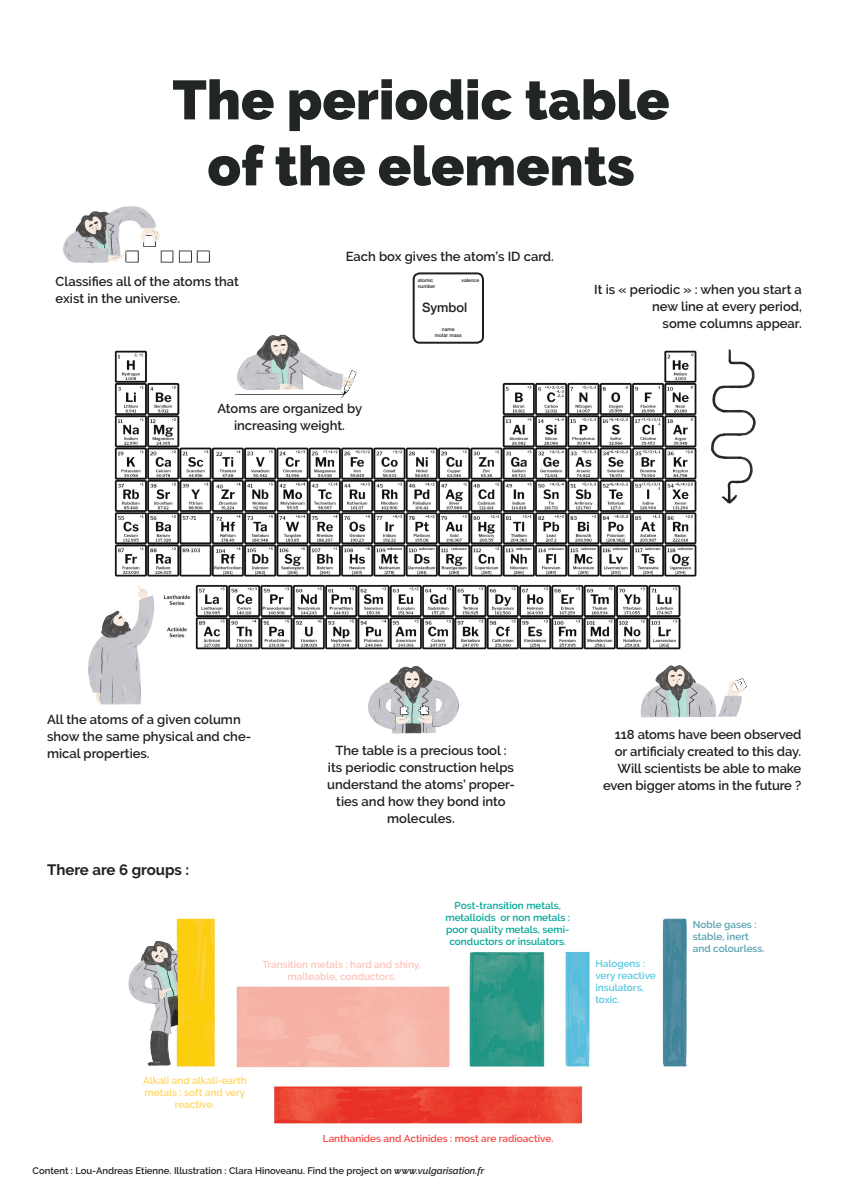
<style>
.page{position:relative;width:842px;height:1192px;background:#fff}
.page>*{position:absolute;margin:0;border:0;box-sizing:border-box;transform-origin:0 0}
.t1{font:900 55px/66px "Raleway";color:#212525;text-align:center}
.t2{font:700 15px "Raleway";color:#241f1f}
.t3{font:600 13px/17px "Raleway";color:#241f1f}
.t4{font:500 13px "Helvetica Neue";color:#241f1f}
.t5{font:600 10px/12px "Raleway";color:#00a698;text-align:center}
.t6{font:600 10px/12px "Raleway";color:#fdc3bb;text-align:center}
.t7{font:600 10px/12px "Raleway";color:#ffd665;text-align:center}
.t8{font:600 10px "Raleway";color:#f34743}
.t9{font:600 10px/12px "Raleway";color:#58c9df}
.t10{font:600 10px/12px "Raleway";color:#57a0b0}
.t11{font:600 9.5px "Raleway";color:#202424}
.t12{font:500 5px/6px "Helvetica Neue";color:#241f1f}
.s1{font-style:italic}
</style>
<div class="page">
<img style="left:114px;top:350px;width:583px;height:300px">
<img style="left:176px;top:918px;width:511px;height:206px">
<img style="left:63px;top:206px;width:147px;height:57px">
<img style="left:231px;top:334px;width:128px;height:65px">
<img style="left:88px;top:582px;width:68px;height:123px">
<img style="left:368px;top:666px;width:91px;height:68px">
<img style="left:640px;top:665px;width:107px;height:53px">
<img style="left:128px;top:939px;width:50px;height:127px">
<img style="left:711px;top:349px;width:45px;height:155px">
<div style="left:413px;top:272px;width:71px;height:72px;border:2px solid #241f1f;border-radius:6px"></div>
<h1 class="t1" style="left:172px;top:67px;width:499px">The periodic table of the elements</h1>
<p class="t3" style="left:56px;top:273px;width:185px">Classifies all of the atoms that exist in the universe.</p>
<p class="t3" style="left:346px;top:248px;width:210px">Each box gives the atom’s ID card.</p>
<p class="t12" style="left:418px;top:277px;width:19px">atomic number</p>
<p class="t12" style="left:461px;top:277px;width:19px">valence</p>
<p class="t4" style="left:422px;top:297px;width:47px">Symbol</p>
<p class="t12" style="left:435px;top:326px;width:28px;text-align:center">name molar mass</p>
<p class="t3" style="left:217px;top:400px;width:146px;text-align:center">Atoms are organized by increasing weight.</p>
<p class="t3" style="left:594px;top:281px;width:209px;text-align:right">It is « periodic » : when you start a new line at every period,<br>some columns appear.</p>
<p class="t3" style="left:47px;top:711px;width:206px">All the atoms of a given column show the same physical and che&shy;mical properties.</p>
<p class="t3" style="left:327px;top:742px;width:189px;text-align:center">The table is a precious tool : its periodic construction helps understand the atoms’ proper&shy;ties and how they bond into molecules.</p>
<p class="t2" style="left:47px;top:861px;width:144px">There are 6 groups :</p>
<p class="t6" style="left:262px;top:958px;width:160px">Transition metals : hard and shiny, malleable, conductors.</p>
<p class="t5" style="left:445px;top:899px;width:126px">Post-transition metals, metalloids or non metals : poor quality metals, semi&shy;conductors or insulators.</p>
<p class="t3" style="left:603px;top:726px;width:200px;text-align:right">118 atoms have been observed or artificialy created to this day.<br>Will scientists be able to make even bigger atoms in the future ?</p>
<p class="t9" style="left:595px;top:957px;width:62px">Halogens : very reactive insulators, toxic.</p>
<p class="t10" style="left:693px;top:918px;width:73px">Noble gases : stable, inert and colourless.</p>
<p class="t7" style="left:143px;top:1075px;width:105px">Alkali and alkali-earth metals : soft and very reactive.</p>
<p class="t8" style="left:323px;top:1132px;width:232px">Lanthanides and Actinides : most are radioactive.</p>
<p class="t11" style="left:33px;top:1165px;width:453px">Content : Lou-Andreas Etienne. Illustration : Clara Hinoveanu. Find the project on <span class="s1">www.vulgarisation.fr</span></p>
</div>
